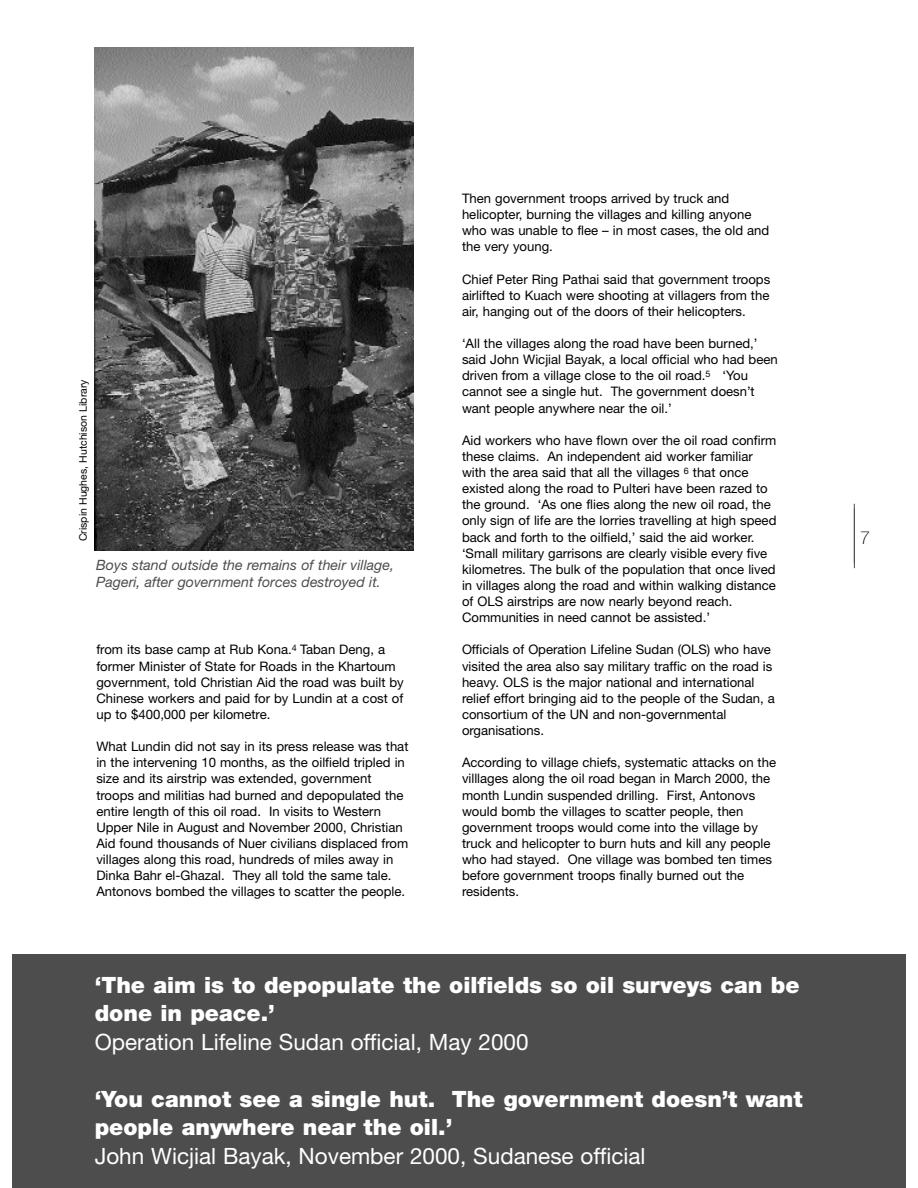
<style>
.page{position:relative;width:918px;height:1188px;background:#fff}
.page>*{position:absolute;margin:0;border:0;box-sizing:border-box;transform-origin:0 0}
.t1{font:900 22.5px/28.5px "Helvetica Neue";color:#fff}
.t2{font:22.5px "Helvetica Neue";color:#fff}
.t3{font:100 18px "Helvetica Neue";color:#000}
.t4{font:italic 14.25px/16.5px "Helvetica Neue";color:#4d4d4d}
.t5{font:13.2px/16.2px "Helvetica Neue";color:#000}
.t6{font:10.5px "Helvetica Neue";color:#000}
</style>
<div class="page">
<hr style="left:854px;top:504px;width:1px;height:59px;background:#4d4d4d">
<img style="left:95px;top:48px;width:319px;height:502px">
<hr style="left:854px;top:509px;width:1px;height:59px;background:#4d4d4d">
<div style="left:12px;top:954px;width:894px;height:234px;background:#4d4d4d"></div>
<p class="t6" style="left:79px;top:541px;width:163px;rotate:-90deg">Crispin Hughes, Hutchison Library</p>
<p class="t4" style="left:96px;top:558px;width:299px">Boys stand outside the remains of their village,<br>Pageri, after government forces destroyed it.</p>
<p class="t5" style="left:96px;top:643px;width:309px">from its base camp at Rub Kona.<sup>4</sup> Taban Deng, a former Minister of State for Roads in the Khartoum government, told Christian Aid the road was built by Chinese workers and paid for by Lundin at a cost of up to $400,000 per kilometre.</p>
<p class="t5" style="left:96px;top:740px;width:314px">What Lundin did not say in its press release was that in the intervening 10 months, as the oilfield tripled in size and its airstrip was extended, government troops and militias had burned and depopulated the entire length of this oil road. In visits to Western Upper Nile in August and November 2000, Christian Aid found thousands of Nuer civilians displaced from villages along this road, hundreds of miles away in Dinka Bahr el-Ghazal. They all told the same tale.<br>Antonovs bombed the villages to scatter the people.</p>
<p class="t5" style="left:462px;top:191px;width:309px">Then government troops arrived by truck and helicopter, burning the villages and killing anyone who was unable to flee – in most cases, the old and the very young.</p>
<p class="t5" style="left:462px;top:272px;width:310px;text-align:justify">Chief Peter Ring Pathai said that government troops airlifted to Kuach were shooting at villagers from the air, hanging out of the doors of their helicopters.</p>
<p class="t5" style="left:462px;top:336px;width:317px">‘All the villages along the road have been burned,’ said John Wicjial Bayak, a local official who had been driven from a village close to the oil road.<sup>5</sup> ‘You cannot see a single hut. The government doesn’t want people anywhere near the oil.’</p>
<p class="t5" style="left:462px;top:433px;width:316px">Aid workers who have flown over the oil road confirm these claims. An independent aid worker familiar with the area said that all the villages <sup>6</sup> that once existed along the road to Pulteri have been razed to the ground. ‘As one flies along the new oil road, the only sign of life are the lorries travelling at high speed back and forth to the oilfield,’ said the aid worker. ‘Small military garrisons are clearly visible every five kilometres. The bulk of the population that once lived in villages along the road and within walking distance of OLS airstrips are now nearly beyond reach.<br>Communities in need cannot be assisted.’</p>
<p class="t5" style="left:462px;top:643px;width:314px">Officials of Operation Lifeline Sudan (OLS) who have visited the area also say military traffic on the road is heavy. OLS is the major national and international relief effort bringing aid to the people of the Sudan, a consortium of the UN and non-governmental organisations.</p>
<p class="t5" style="left:462px;top:756px;width:316px">According to village chiefs, systematic attacks on the villlages along the oil road began in March 2000, the month Lundin suspended drilling. First, Antonovs would bomb the villages to scatter people, then government troops would come into the village by truck and helicopter to burn huts and kill any people who had stayed. One village was bombed ten times before government troops finally burned out the residents.</p>
<h1 class="t1" style="left:95px;top:973px;width:706px">‘The aim is to depopulate the oilfields so oil surveys can be done in peace.’</h1>
<h1 class="t2" style="left:95px;top:1034px;width:435px">Operation Lifeline Sudan official, May 2000</h1>
<h1 class="t1" style="left:95px;top:1087px;width:710px">‘You cannot see a single hut. The government doesn’t want people anywhere near the oil.’</h1>
<h1 class="t2" style="left:95px;top:1148px;width:552px">John Wicjial Bayak, November 2000, Sudanese official</h1>
<h2 class="t3" style="left:860px;top:531px;width:12px">7</h2>
</div>
